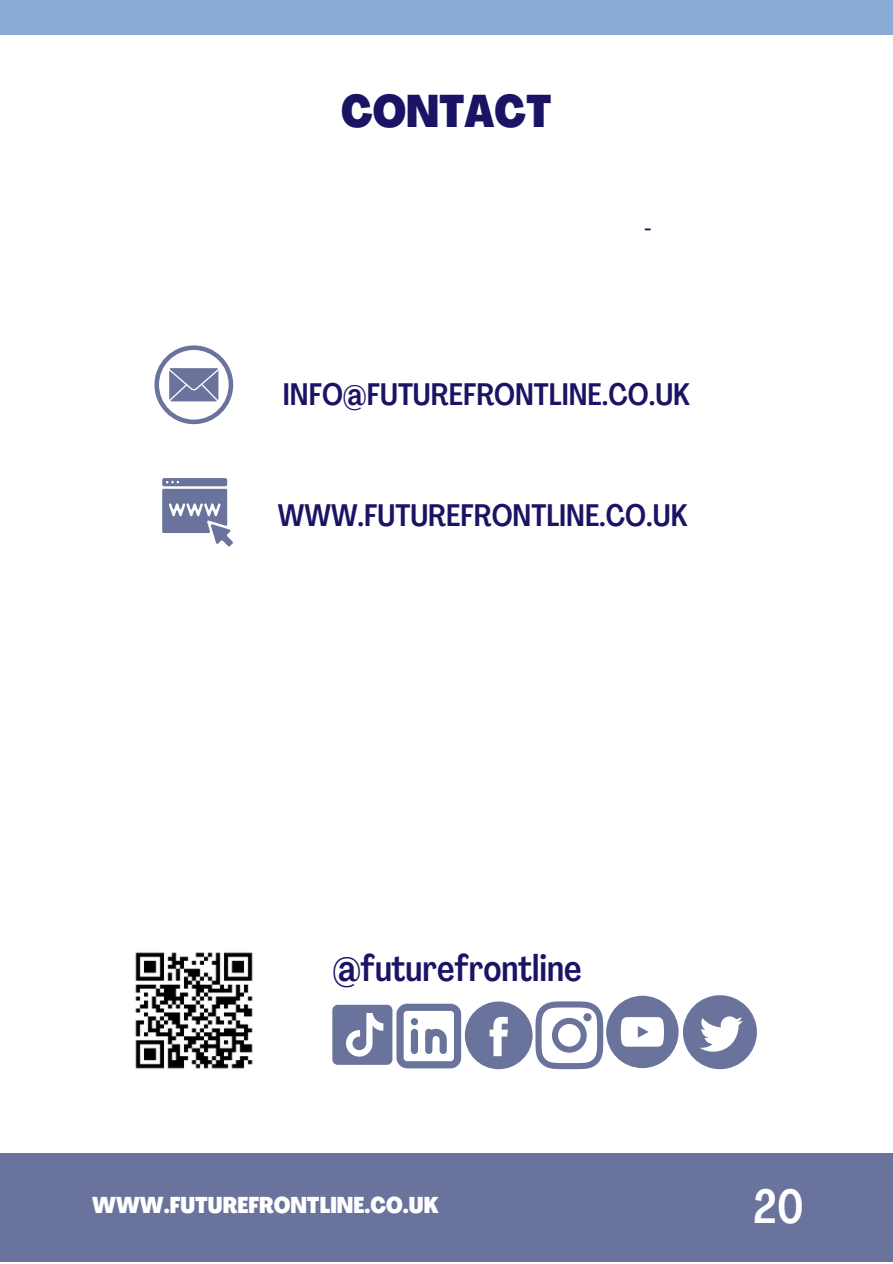
<style>
.page{position:relative;width:893px;height:1264px;background:#fff}
.page>*{position:absolute;margin:0;border:0;box-sizing:border-box;transform-origin:0 0}
.t1{font:500 47.25px "Agrandir Tight";color:#fff}
.t2{font:800 45px "Agrandir Tight";color:#1b1464}
.t3{font:500 36.75px "Agrandir Tight";color:#1b1464}
.t4{font:500 30.6px "Agrandir Tight";color:#1b1464}
.t5{font:800 22.5px "Agrandir Tight";color:#fff}
.t6{font:500 21px "Agrandir Tight";color:#1b1464}
</style>
<div class="page">
<div style="left:0;top:1153px;width:892px;height:108px;background:#6a739c"></div>
<div style="left:0;top:0;width:892px;height:35px;background:#8aabd6"></div>
<svg style="left:154px;top:345px;width:79px;height:79px"></svg>
<svg style="left:162px;top:478px;width:71px;height:68px"></svg>
<img style="left:135px;top:952px;width:118px;height:117px">
<svg style="left:332px;top:995px;width:424px;height:74px"></svg>
<p class="t2" style="left:341px;top:94px;width:212px">CONTACT</p>
<p class="t6" style="left:644px;top:220px;width:9px">-</p>
<p class="t4" style="left:283px;top:382px;width:409px">INFO@FUTUREFRONTLINE.CO.UK</p>
<p class="t4" style="left:278px;top:503px;width:411px">WWW.FUTUREFRONTLINE.CO.UK</p>
<p class="t3" style="left:332px;top:953px;width:251px">@futurefrontline</p>
<p class="t5" style="left:92px;top:1196px;width:348px">WWW.FUTUREFRONTLINE.CO.UK</p>
<p class="t1" style="left:752px;top:1187px;width:53px">20</p>
</div>
